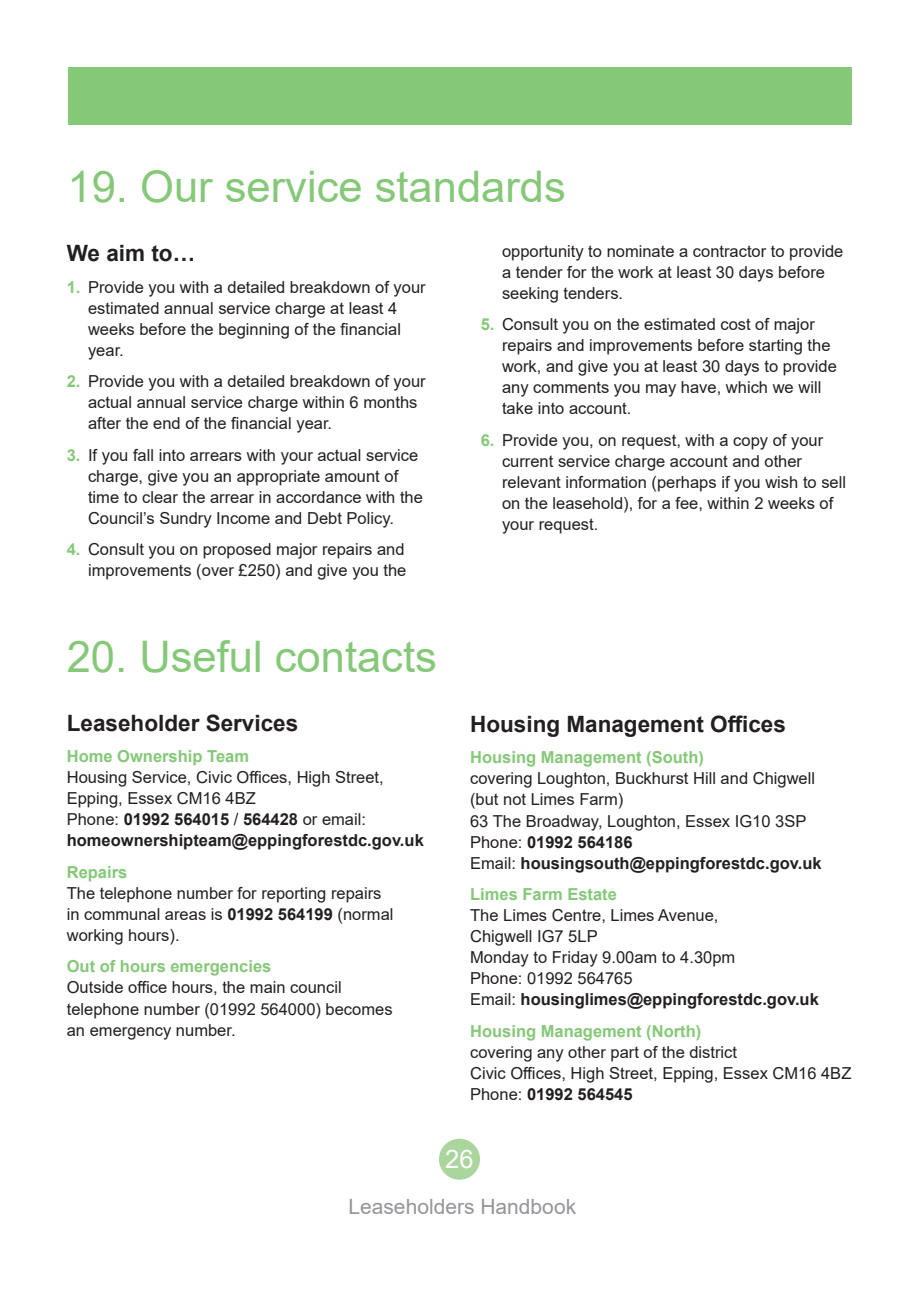
<style>
.page{position:relative;width:919px;height:1289px;background:#fff}
.page>*{position:absolute;margin:0;border:0;box-sizing:border-box;transform-origin:0 0}
.Main_Heads{font:43.5px "Arial";color:#85c878}
.t1{font:25.5px "Arial";color:#fff}
.Sub_Head{font:700 22.5px "Arial";color:#231f20}
.t2{font:21px "Arial";color:#939598}
.Bullet_Text{font:16.5px/21px "Arial";color:#231f20}
.Text{font:16.5px/21px "Arial";color:#231f20}
.Text-2{font:700 16.5px/21px "Arial";color:#231f20}
.s1{font-weight:700;color:#85c878}
.s2{font-weight:700}
.s3{font-weight:400}
</style>
<div class="page">
<div style="left:68px;top:68px;width:783px;height:57px;background:#85c878"></div>
<div style="left:439px;top:1138px;width:41px;height:41px;background:#aad59d;border-radius:50%"></div>
<p class="Main_Heads" style="left:68px;top:157px;width:500px">19. Our service standards</p>
<p class="Sub_Head" style="left:67px;top:237px;width:130px">We aim to…</p>
<p class="Bullet_Text" style="left:88px;top:276px;width:339px;text-indent:-21px"><span class="s1">1.</span> Provide you with a detailed breakdown of your estimated annual service charge at least 4 weeks before the beginning of the financial year.</p>
<p class="Bullet_Text" style="left:88px;top:370px;width:339px;text-indent:-21px"><span class="s1">2.</span> Provide you with a detailed breakdown of your actual annual service charge within 6 months after the end of the financial year.</p>
<p class="Bullet_Text" style="left:88px;top:444px;width:336px;text-indent:-21px"><span class="s1">3.</span> If you fall into arrears with your actual service charge, give you an appropriate amount of time to clear the arrear in accordance with the Council’s Sundry Income and Debt Policy.</p>
<p class="Bullet_Text" style="left:67px;top:538px;width:341px;text-align:right"><span class="s1">4.</span> Consult you on proposed major repairs and improvements (over £250) and give you the</p>
<p class="Bullet_Text" style="left:502px;top:240px;width:343px">opportunity to nominate a contractor to provide a tender for the work at least 30 days before seeking tenders.</p>
<p class="Bullet_Text" style="left:502px;top:314px;width:336px;text-indent:-21px"><span class="s1">5.</span> Consult you on the estimated cost of major repairs and improvements before starting the work, and give you at least 30 days to provide any comments you may have, which we will take into account.</p>
<p class="Bullet_Text" style="left:502px;top:429px;width:345px;text-indent:-21px"><span class="s1">6.</span> Provide you, on request, with a copy of your current service charge account and other relevant information (perhaps if you wish to sell on the leasehold), for a fee, within 2 weeks of your request.</p>
<p class="Main_Heads" style="left:67px;top:626px;width:371px">20. Useful contacts</p>
<p class="Sub_Head" style="left:67px;top:707px;width:233px">Leaseholder Services</p>
<p class="Text" style="left:67px;top:746px;width:358px"><span class="s1">Home Ownership Team<br></span>Housing Service, Civic Offices, High Street, Epping, Essex CM16 4BZ<br>Phone: <span class="s2">01992 564015</span> / <span class="s2">564428</span> or email: <span class="s2">homeownershipteam@eppingforestdc.gov.uk</span></p>
<p class="Text" style="left:67px;top:861px;width:328px"><span class="s1">Repairs<br></span>The telephone number for reporting repairs in communal areas is <span class="s2">01992 564199</span> (normal working hours).</p>
<p class="Text" style="left:67px;top:956px;width:327px"><span class="s1">Out of hours emergencies<br></span>Outside office hours, the main council telephone number (01992 564000) becomes an emergency number.</p>
<p class="Sub_Head" style="left:470px;top:708px;width:317px">Housing Management Offices</p>
<p class="Text" style="left:470px;top:747px;width:346px"><span class="s1">Housing Management (South)<br></span>covering Loughton, Buckhurst Hill and Chigwell</p>
<p class="Text" style="left:470px;top:789px;width:353px">(but not Limes Farm)<br>63 The Broadway, Loughton, Essex IG10 3SP<br>Phone: <span class="s2">01992 564186<br></span>Email: <span class="s2">housingsouth@eppingforestdc.gov.uk</span></p>
<p class="Text" style="left:470px;top:883px;width:267px"><span class="s1">Limes Farm Estate<br></span>The Limes Centre, Limes Avenue,<br>Chigwell IG7 5LP<br>Monday to Friday 9.00am to 4.30pm</p>
<p class="Text-2" style="left:470px;top:967px;width:350px"><span class="s3">Phone: 01992 564765<br>Email:</span> housinglimes@eppingforestdc.gov.uk</p>
<p class="Text" style="left:470px;top:1020px;width:383px"><span class="s1">Housing Management (North)<br></span>covering any other part of the district<br>Civic Offices, High Street, Epping, Essex CM16 4BZ Phone: <span class="s2">01992 564545</span></p>
<h2 class="t1" style="left:445px;top:1141px;width:30px">26</h2>
<p class="t2" style="left:348px;top:1191px;width:229px">Leaseholders Handbook</p>
</div>
